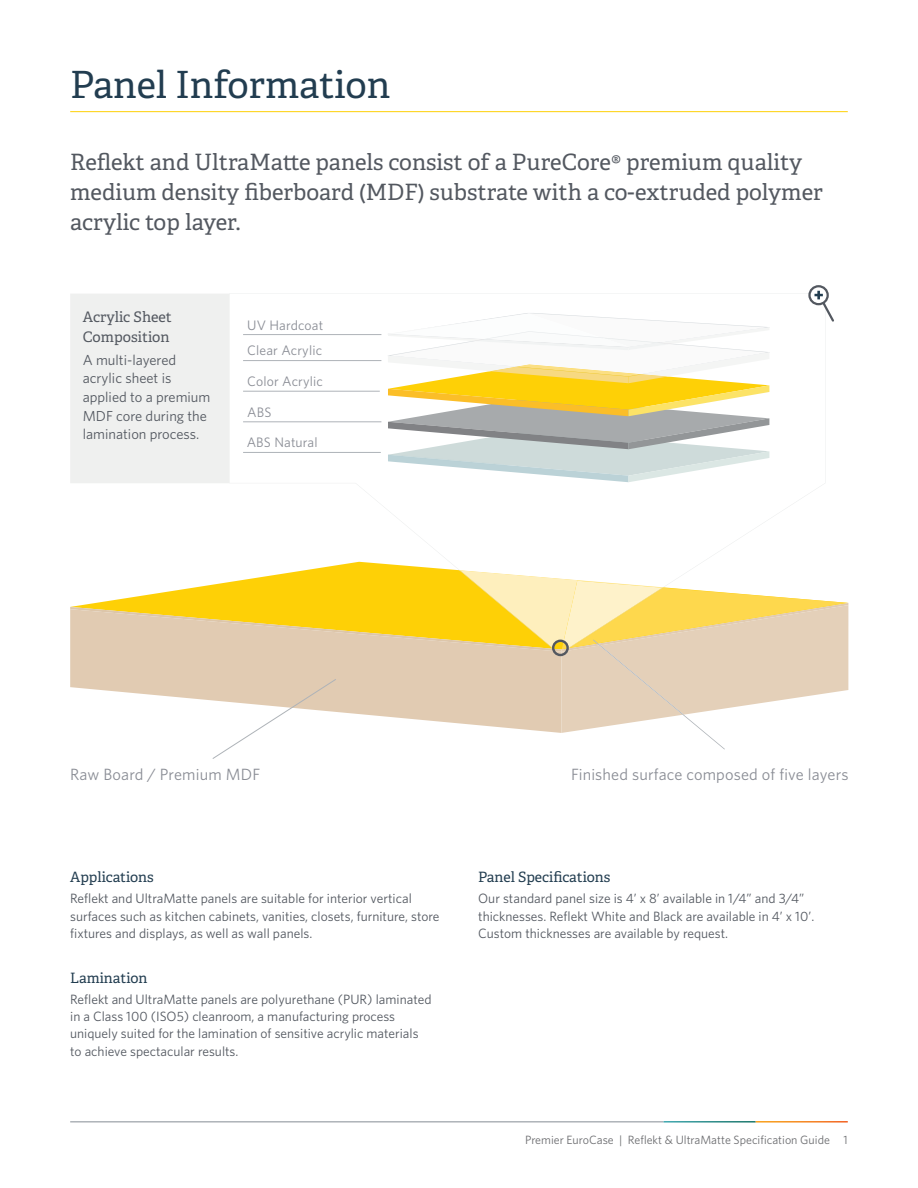
<style>
.page{position:relative;width:918px;height:1188px;background:#fff}
.page>*{position:absolute;margin:0;border:0;box-sizing:border-box;transform-origin:0 0}
.t1{font:37.5px "Adelle PE";color:#223d50}
.t2{font:22.5px/30px "Adelle PE";color:#535860}
.t3{font:16.35px "Whitney";letter-spacing:.01em;color:#8a8d95}
.t4{font:14.55px/18.6px "Whitney";color:#535860}
.t5{font:14.55px/19.4px "Adelle PE";color:#535860}
.t6{font:14.25px "Adelle PE";color:#223d50}
.t7{font:13.65px/25.8px "Whitney";letter-spacing:.01em;color:#8a8d95}
.t8{font:13.5px/17.2px "Whitney";color:#535860}
.t9{font:12px "Whitney";color:#6c6d70}
</style>
<div class="page">
<hr style="left:70px;top:1121px;width:594px;height:2px;background:#aeb3b8">
<hr style="left:70px;top:111px;width:778px;height:1px;background:#fed006">
<svg style="left:243px;top:300px;width:582px;height:270px"></svg>
<svg style="left:388px;top:313px;width:382px;height:169px"></svg>
<div style="left:70px;top:294px;width:160px;height:189px;background:#eff0ef"></div>
<svg style="left:70px;top:570px;width:778px;height:189px"></svg>
<hr style="left:243px;top:334px;width:138px;height:1px;background:#aeb3b8">
<hr style="left:243px;top:360px;width:138px;height:1px;background:#aeb3b8">
<hr style="left:243px;top:391px;width:137px;height:1px;background:#aeb3b8">
<hr style="left:243px;top:422px;width:138px;height:1px;background:#aeb3b8">
<hr style="left:243px;top:452px;width:138px;height:1px;background:#aeb3b8">
<div style="left:552px;top:640px;width:17px;height:16px;border:2px solid #535860;border-radius:50%"></div>
<svg style="left:810px;top:286px;width:18px;height:18px"></svg>
<div style="left:808px;top:285px;width:21px;height:20px;border:2px solid #535860;border-radius:50%"></div>
<svg style="left:815px;top:291px;width:19px;height:33px"></svg>
<h1 class="t1" style="left:70px;top:57px;width:322px">Panel Information</h1>
<h2 class="t2" style="left:70px;top:146px;width:754px">Reflekt and UltraMatte panels consist of a PureCore® premium quality medium density fiberboard (MDF) substrate with a co-extruded polymer acrylic top layer.</h2>
<p class="t5" style="left:83px;top:307px;width:91px">Acrylic Sheet<br>Composition</p>
<p class="t4" style="left:83px;top:350px;width:129px">A multi-layered acrylic sheet is applied to a premium<br>MDF core during the lamination process.</p>
<p class="t7" style="left:247px;top:312px;width:77px">UV Hardcoat<br>Clear Acrylic</p>
<p class="t7" style="left:247px;top:368px;width:77px">Color Acrylic</p>
<p class="t7" style="left:247px;top:399px;width:26px">ABS</p>
<p class="t7" style="left:247px;top:429px;width:72px">ABS Natural</p>
<p class="t3" style="left:70px;top:765px;width:191px">Raw Board / Premium MDF</p>
<p class="t3" style="left:571px;top:765px;width:279px">Finished surface composed of five layers</p>
<p class="t6" style="left:70px;top:867px;width:85px">Applications</p>
<p class="t8" style="left:70px;top:890px;width:371px">Reflekt and UltraMatte panels are suitable for interior vertical surfaces such as kitchen cabinets, vanities, closets, furniture, store fixtures and displays, as well as wall panels.</p>
<p class="t6" style="left:70px;top:967px;width:79px">Lamination</p>
<p class="t8" style="left:70px;top:990px;width:363px">Reflekt and UltraMatte panels are polyurethane (PUR) laminated in a Class 100 (ISO5) cleanroom, a manufacturing process uniquely suited for the lamination of sensitive acrylic materials to achieve spectacular results.</p>
<p class="t6" style="left:478px;top:867px;width:134px">Panel Specifications</p>
<p class="t8" style="left:478px;top:890px;width:338px">Our standard panel size is 4’ x 8’ available in 1/4” and 3/4” thicknesses. Reflekt White and Black are available in 4’ x 10’.<br>Custom thicknesses are available by request.</p>
<p class="t9" style="left:525px;top:1132px;width:324px">Premier EuroCase | Reflekt &amp; UltraMatte Specification Guide 1</p>
</div>
